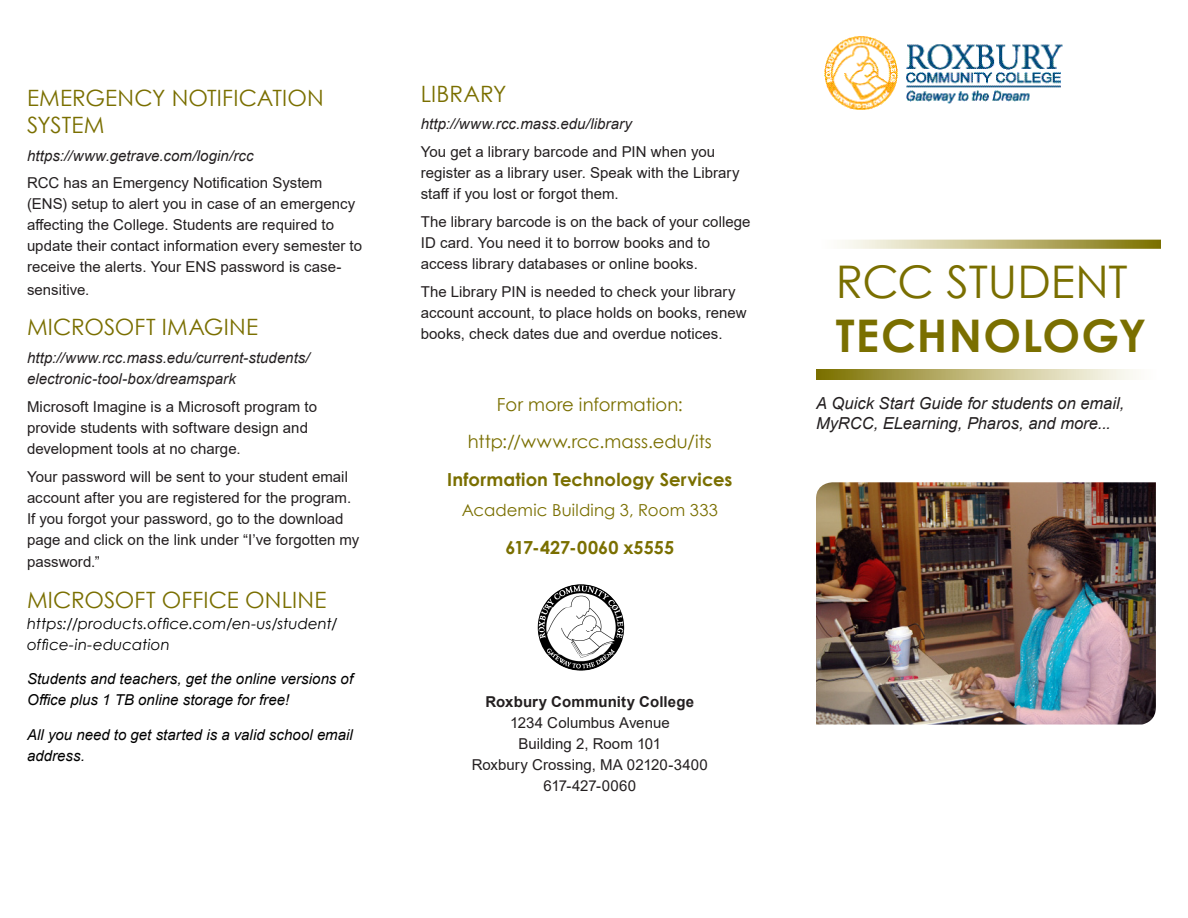
<style>
.page{position:relative;width:1188px;height:918px;background:#fff}
.page>*{position:absolute;margin:0;border:0;box-sizing:border-box;transform-origin:0 0}
.t1{font:45px "Century Gothic";color:#7a6f00}
.t2{font:700 45px "Century Gothic";letter-spacing:.025em;color:#7a6f00}
.t3{font:22.5px/27px "Century Gothic";letter-spacing:.005em;color:#7a6f00}
.t4{font:18px "Century Gothic";letter-spacing:.005em;color:#7a6f00}
.t5{font:700 18px "Century Gothic";letter-spacing:.005em;color:#7a6f00}
.t6{font:italic 16.5px/19.8px "Arial";color:#231f20}
.t7{font:16.5px "Century Gothic";letter-spacing:.01em;color:#7a6f00}
.t8{font:15px/21px "Arial";letter-spacing:.005em;color:#231f20}
.t9{font:italic 15px/21px "Arial";letter-spacing:.005em;color:#231f20}
.t10{font:italic 15px/21px "Arial";color:#000}
.t11{font:italic 15px/21px "Century Gothic";letter-spacing:.01em;color:#000}
.t12{font:700 15px "Arial";letter-spacing:.01em;color:#231f20}
</style>
<div class="page">
<img style="left:543px;top:584px;width:76px;height:24px">
<img style="left:538px;top:608px;width:86px;height:47px">
<img style="left:548px;top:655px;width:66px;height:16px">
<img style="left:816px;top:482px;width:340px;height:243px">
<svg style="left:816px;top:370px;width:320px;height:9px;background:#c0b97e"></svg>
<svg style="left:842px;top:240px;width:319px;height:9px;background:#c1ba81"></svg>
<img style="left:824px;top:36px;width:239px;height:74px">
<p class="t3" style="left:27px;top:84px;width:298px">EMERGENCY NOTIFICATION<br>SYSTEM</p>
<p class="t9" style="left:27px;top:145px;width:228px">https://www.getrave.com/login/rcc</p>
<p class="t8" style="left:27px;top:172px;width:337px">RCC has an Emergency Notification System (ENS) setup to alert you in case of an emergency affecting the College. Students are required to update their contact information every semester to receive the alerts. Your ENS password is case-</p>
<p class="t8" style="left:27px;top:279px;width:64px">sensitive.</p>
<p class="t3" style="left:27px;top:313px;width:233px">MICROSOFT IMAGINE</p>
<p class="t9" style="left:27px;top:347px;width:284px">http://www.rcc.mass.edu/current-students/ electronic-tool-box/dreamspark</p>
<p class="t8" style="left:27px;top:396px;width:292px">Microsoft Imagine is a Microsoft program to provide students with software design and development tools at no charge.</p>
<p class="t8" style="left:27px;top:466px;width:334px">Your password will be sent to your student email account after you are registered for the program.<br>If you forgot your password, go to the download page and click on the link under “I’ve forgotten my</p>
<p class="t8" style="left:27px;top:551px;width:74px">password.”</p>
<p class="t3" style="left:27px;top:586px;width:301px">MICROSOFT OFFICE ONLINE</p>
<p class="t11" style="left:27px;top:612px;width:312px">https://products.office.com/en-us/student/ office-in-education</p>
<p class="t10" style="left:27px;top:668px;width:328px">Students and teachers, get the online versions of<br>Office plus 1 TB online storage for free!</p>
<p class="t10" style="left:27px;top:724px;width:327px">All you need to get started is a valid school email address.</p>
<p class="t3" style="left:421px;top:80px;width:87px">LIBRARY</p>
<p class="t9" style="left:421px;top:114px;width:213px">http://www.rcc.mass.edu/library</p>
<p class="t8" style="left:421px;top:141px;width:320px">You get a library barcode and PIN when you register as a library user. Speak with the Library staff if you lost or forgot them.</p>
<p class="t8" style="left:421px;top:211px;width:331px">The library barcode is on the back of your college<br>ID card. You need it to borrow books and to access library databases or online books.</p>
<p class="t8" style="left:421px;top:281px;width:327px">The Library PIN is needed to check your library account account, to place holds on books, renew books, check dates due and overdue notices.</p>
<p class="t4" style="left:497px;top:392px;width:188px">For more information:</p>
<p class="t4" style="left:468px;top:429px;width:246px">http://www.rcc.mass.edu/its</p>
<p class="t5" style="left:447px;top:465px;width:287px">Information Technology Services</p>
<p class="t7" style="left:462px;top:499px;width:258px">Academic Building 3, Room 333</p>
<p class="t5" style="left:505px;top:534px;width:170px">617-427-0060 x5555</p>
<p class="t12" style="left:486px;top:691px;width:210px">Roxbury Community College</p>
<p class="t8" style="left:510px;top:712px;width:161px">1234 Columbus Avenue</p>
<p class="t8" style="left:518px;top:733px;width:144px">Building 2, Room 101</p>
<p class="t8" style="left:472px;top:754px;width:238px">Roxbury Crossing, MA 02120-3400</p>
<p class="t8" style="left:544px;top:775px;width:94px">617-427-0060</p>
<p class="t1" style="left:836px;top:251px;width:293px">RCC STUDENT</p>
<p class="t2" style="left:836px;top:302px;width:312px">TECHNOLOGY</p>
<p class="t6" style="left:816px;top:394px;width:310px">A Quick Start Guide for students on email,<br>MyRCC, ELearning, Pharos, and more...</p>
</div>
